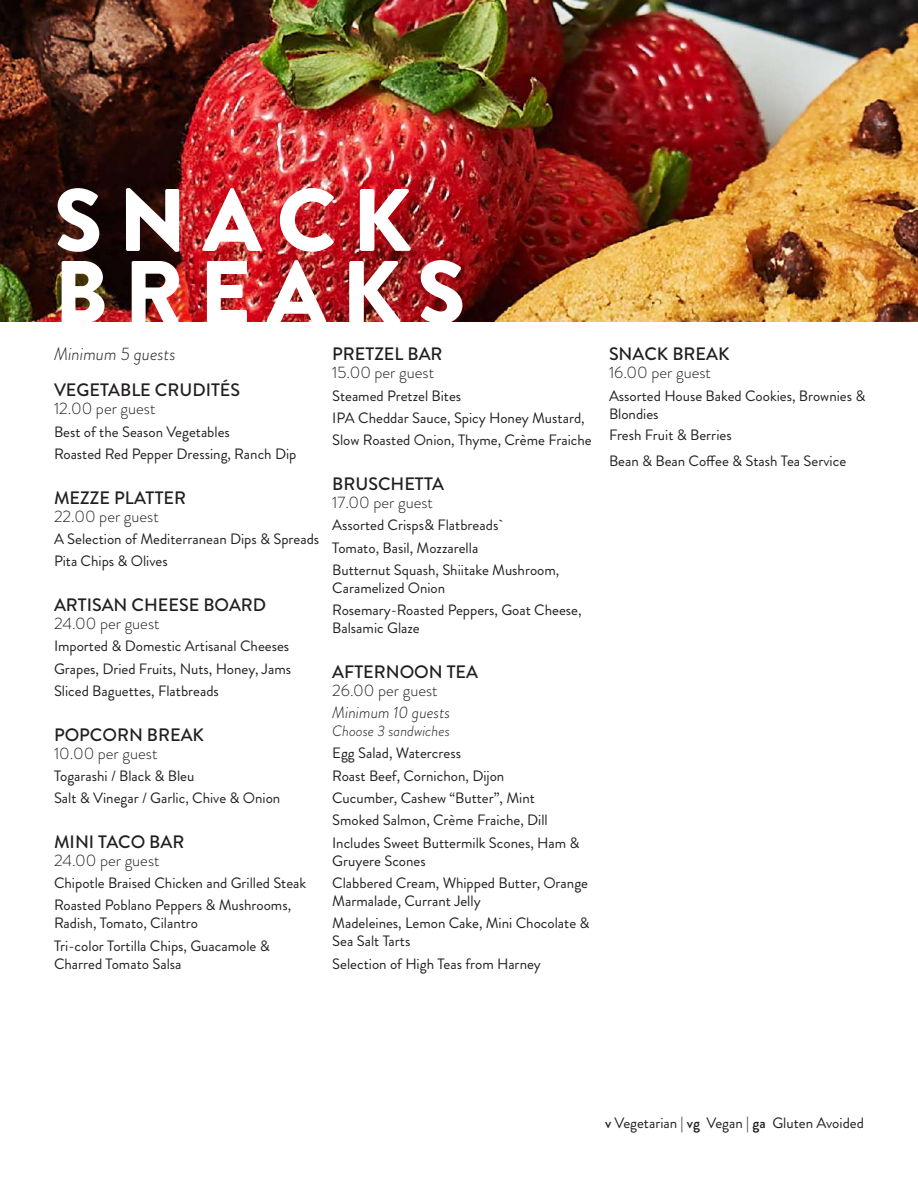
<style>
.page{position:relative;width:918px;height:1188px;background:#fff}
.page>*{position:absolute;margin:0;border:0;box-sizing:border-box;transform-origin:0 0}
.t1{font:900 88.5px/72px "Brandon Grotesque";letter-spacing:.18em;color:#fff}
.t2{font:500 18px "Brandon Grotesque";color:#231f20}
.t3{font:italic 300 18px "Brandon Grotesque";color:#231f20}
.t4{font:300 16.5px "Brandon Grotesque";color:#231f20}
.t5{font:italic 300 16.5px "Brandon Grotesque";color:#231f20}
.t6{font:15px/22.4px "Brandon Grotesque";color:#231f20}
.t7{font:italic 300 15px "Brandon Grotesque";color:#231f20}
.s1{font-weight:500}
</style>
<div class="page">
<img style="left:0;top:0;width:918px;height:322px">
<h1 class="t1" style="left:54px;top:186px;width:413px">SNACK<br>BREAKS</h1>
<p class="t3" style="left:54px;top:342px;width:123px">Minimum 5 guests</p>
<p class="t2" style="left:54px;top:378px;width:188px">VEGETABLE CRUDITÉS</p>
<p class="t4" style="left:54px;top:397px;width:103px">12.00 per guest</p>
<p class="t6" style="left:54px;top:421px;width:244px">Best of the Season Vegetables<br>Roasted Red Pepper Dressing, Ranch Dip</p>
<p class="t2" style="left:54px;top:485px;width:134px">MEZZE PLATTER</p>
<p class="t4" style="left:54px;top:505px;width:106px">22.00 per guest</p>
<p class="t6" style="left:54px;top:528px;width:267px">A Selection of Mediterranean Dips &amp; Spreads<br>Pita Chips &amp; Olives</p>
<p class="t2" style="left:54px;top:592px;width:214px">ARTISAN CHEESE BOARD</p>
<p class="t4" style="left:54px;top:612px;width:107px">24.00 per guest</p>
<p class="t6" style="left:54px;top:635px;width:239px">Imported &amp; Domestic Artisanal Cheeses<br>Grapes, Dried Fruits, Nuts, Honey, Jams<br>Sliced Baguettes, Flatbreads</p>
<p class="t2" style="left:54px;top:722px;width:152px">POPCORN BREAK</p>
<p class="t4" style="left:54px;top:742px;width:105px">10.00 per guest</p>
<p class="t6" style="left:54px;top:765px;width:228px">Togarashi / Black &amp; Bleu<br>Salt &amp; Vinegar / Garlic, Chive &amp; Onion</p>
<p class="t2" style="left:54px;top:829px;width:132px">MINI TACO BAR</p>
<p class="t4" style="left:54px;top:849px;width:107px">24.00 per guest</p>
<p class="t6" style="left:54px;top:872px;width:254px">Chipotle Braised Chicken and Grilled Steak<br>Roasted Poblano Peppers &amp; Mushrooms,</p>
<p class="t6" style="left:54px;top:912px;width:217px">Radish, Tomato, Cilantro<br>Tri-color Tortilla Chips, Guacamole &amp;</p>
<p class="t6" style="left:54px;top:953px;width:129px">Charred Tomato Salsa</p>
<p class="t2" style="left:332px;top:342px;width:112px">PRETZEL BAR</p>
<p class="t4" style="left:332px;top:361px;width:103px">15.00 per guest</p>
<p class="t6" style="left:332px;top:385px;width:261px">Steamed Pretzel Bites<br>IPA Cheddar Sauce, Spicy Honey Mustard,<br>Slow Roasted Onion, Thyme, Crème Fraiche</p>
<p class="t2" style="left:332px;top:471px;width:113px">BRUSCHETTA</p>
<p class="t4" style="left:332px;top:491px;width:102px">17.00 per guest</p>
<p class="t6" style="left:332px;top:514px;width:229px">Assorted Crisps&amp; Flatbreads`<br>Tomato, Basil, Mozzarella<br>Butternut Squash, Shiitake Mushroom,</p>
<p class="t6" style="left:332px;top:577px;width:251px">Caramelized Onion<br>Rosemary-Roasted Peppers, Goat Cheese,</p>
<p class="t6" style="left:332px;top:617px;width:89px">Balsamic Glaze</p>
<p class="t2" style="left:332px;top:659px;width:147px">AFTERNOON TEA</p>
<p class="t4" style="left:332px;top:679px;width:107px">26.00 per guest</p>
<p class="t5" style="left:332px;top:701px;width:119px">Minimum 10 guests</p>
<p class="t7" style="left:332px;top:721px;width:119px">Choose 3 sandwiches</p>
<p class="t6" style="left:332px;top:742px;width:249px">Egg Salad, Watercress<br>Roast Beef, Cornichon, Dijon<br>Cucumber, Cashew “Butter”, Mint<br>Smoked Salmon, Crème Fraiche, Dill<br>Includes Sweet Buttermilk Scones, Ham &amp;</p>
<p class="t6" style="left:332px;top:850px;width:257px">Gruyere Scones<br>Clabbered Cream, Whipped Butter, Orange</p>
<p class="t6" style="left:332px;top:890px;width:259px">Marmalade, Currant Jelly<br>Madeleines, Lemon Cake, Mini Chocolate &amp;</p>
<p class="t6" style="left:332px;top:930px;width:210px">Sea Salt Tarts<br>Selection of High Teas from Harney</p>
<p class="t2" style="left:609px;top:342px;width:122px">SNACK BREAK</p>
<p class="t4" style="left:609px;top:361px;width:104px">16.00 per guest</p>
<p class="t6" style="left:609px;top:387px;width:258px;line-height:18px">Assorted House Baked Cookies, Brownies &amp;<br>Blondies</p>
<p class="t6" style="left:609px;top:422px;width:239px;line-height:25.8px">Fresh Fruit &amp; Berries<br>Bean &amp; Bean Coffee &amp; Stash Tea Service</p>
<p class="t6" style="left:605px;top:1112px;width:260px"><span class="s1">v</span> Vegetarian | <span class="s1">vg</span> Vegan | <span class="s1">ga</span> Gluten Avoided</p>
</div>
